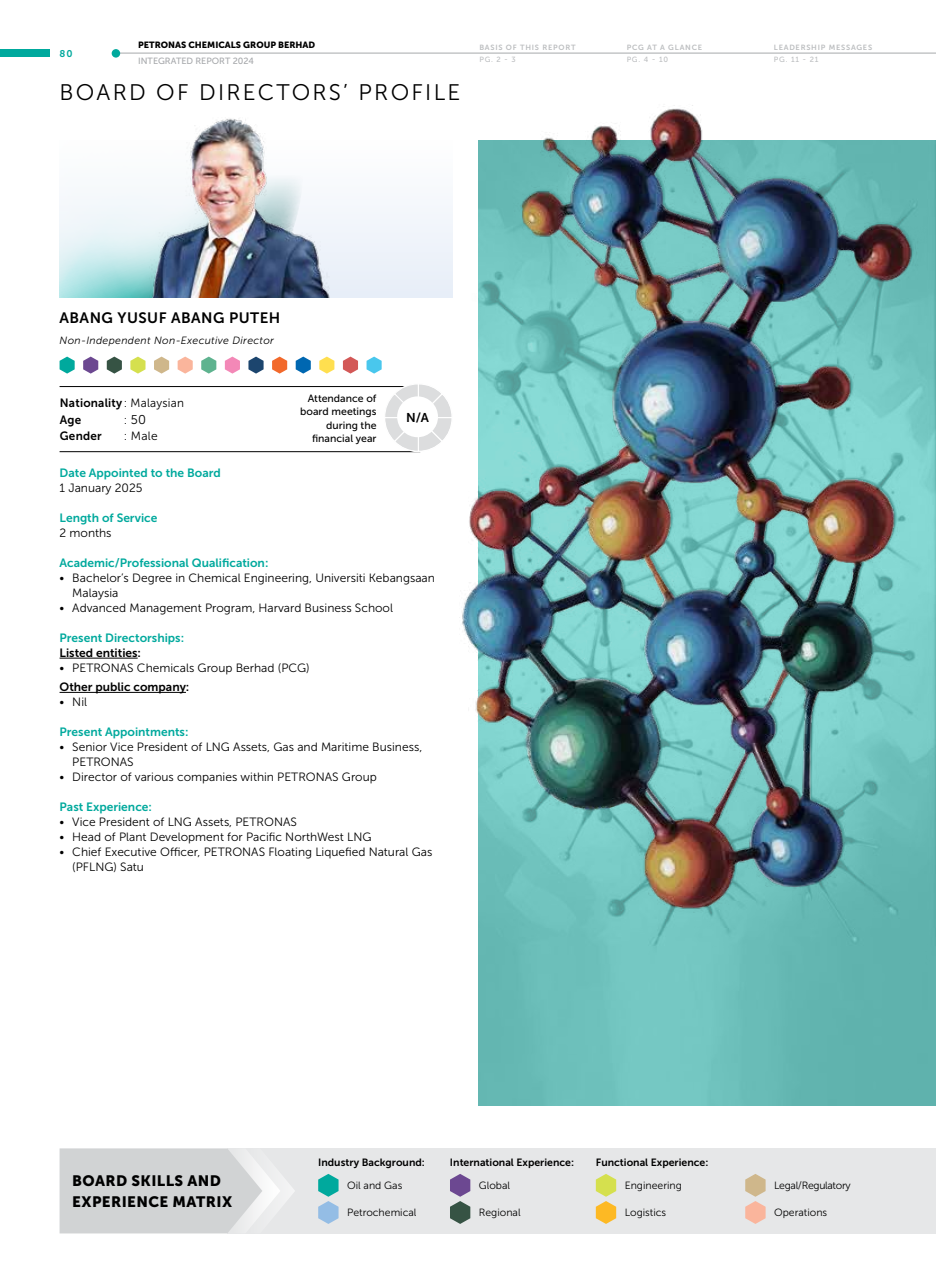
<style>
.page{position:relative;width:936px;height:1276px;background:#fff}
.page>*{position:absolute;margin:0;border:0;box-sizing:border-box;transform-origin:0 0}
.t1{font:22.5px "Museo Sans 300";letter-spacing:.1em;color:#000}
.t2{font:15px/21px "Museo Sans 900";letter-spacing:.025em;color:#000}
.t3{font:15px "Museo Sans 700";letter-spacing:.03em;color:#000}
.t4{font:12.75px "Museo Sans 300";color:#000}
.t5{font:12.75px "Museo Sans 700";color:#000}
.t6{font:12px/15px "Museo Sans 300";color:#000}
.t7{font:12px "Museo Sans 700";color:#00a99d}
.t8{font:12px "Museo Sans 700";color:#000}
.t9{font:12px/16.5px "Museo Sans 700";letter-spacing:.02em;color:#000}
.t10{font:10.5px "Museo Sans 300";color:#000}
.t11{font:10.5px "Museo Sans 700";color:#000}
.t12{font:10.5px/13.5px "Museo Sans 500";color:#000;text-align:right}
.t13{font:italic 10.5px "Museo Sans 300";letter-spacing:.03em;color:#000}
.t14{font:10.5px "Museo Sans 300";letter-spacing:-.03em;color:#000}
.t15{font:9.75px "Museo Sans 700";color:#00a99d}
.t16{font:9px "Museo Sans 900";color:#000}
.t17{font:9px "Museo Sans 500";color:#a7a9ac}
.t18{font:7.5px "Museo Sans 700";letter-spacing:.1em;color:#bcbec0}
.t19{font:7.5px "Museo Sans 500";letter-spacing:.1em;color:#bcbec0}
.s1{font-family:"Museo Sans 300"}
.s2{font-size:12px}
</style>
<div class="page">
<hr style="left:114px;top:53px;width:821px;height:1px;background:#a7a9ac">
<div style="left:0;top:50px;width:50px;height:7px;background:#00a99d"></div>
<div style="left:112px;top:49px;width:8px;height:9px;background:#00a99d;border-radius:50%"></div>
<div style="left:60px;top:140px;width:393px;height:158px;background:#f2f6fb"></div>
<svg style="left:60px;top:140px;width:64px;height:158px"></svg>
<hr style="left:60px;top:386px;width:360px;height:1px;background:#000">
<hr style="left:60px;top:451px;width:360px;height:1px;background:#000">
<hr style="left:60px;top:658px;width:78px;height:1px;background:#000">
<hr style="left:60px;top:692px;width:126px;height:1px;background:#000">
<img style="left:478px;top:140px;width:457px;height:966px">
<img style="left:423px;top:105px;width:510px;height:861px">
<div style="left:228px;top:1148px;width:707px;height:85px;background:#e6e7e8"></div>
<svg style="left:60px;top:1148px;width:235px;height:85px"></svg>
<svg style="left:595px;top:1174px;width:21px;height:50px"></svg>
<svg style="left:745px;top:1174px;width:20px;height:50px"></svg>
<svg style="left:318px;top:1174px;width:20px;height:50px"></svg>
<svg style="left:450px;top:1174px;width:20px;height:50px"></svg>
<svg style="left:60px;top:356px;width:15px;height:17px"></svg>
<svg style="left:83px;top:356px;width:15px;height:17px"></svg>
<svg style="left:107px;top:356px;width:15px;height:17px"></svg>
<svg style="left:130px;top:356px;width:15px;height:17px"></svg>
<svg style="left:154px;top:356px;width:15px;height:17px"></svg>
<svg style="left:178px;top:356px;width:15px;height:17px"></svg>
<svg style="left:201px;top:356px;width:15px;height:17px"></svg>
<svg style="left:225px;top:356px;width:15px;height:17px"></svg>
<svg style="left:296px;top:356px;width:15px;height:17px"></svg>
<svg style="left:248px;top:356px;width:15px;height:17px"></svg>
<svg style="left:319px;top:356px;width:15px;height:17px"></svg>
<svg style="left:272px;top:356px;width:15px;height:17px"></svg>
<svg style="left:343px;top:356px;width:15px;height:17px"></svg>
<svg style="left:366px;top:356px;width:15px;height:17px"></svg>
<svg style="left:384px;top:383px;width:69px;height:69px"></svg>
<div style="left:397px;top:396px;width:41px;height:41px;background:#fff;border-radius:50%"></div>
<img style="left:124px;top:118px;width:231px;height:180px">
<p class="t16" style="left:138px;top:40px;width:178px">PETRONAS CHEMICALS GROUP BERHAD</p>
<p class="t17" style="left:138px;top:56px;width:117px">INTEGRATED REPORT 2024</p>
<p class="t15" style="left:60px;top:48px;width:15px">80</p>
<h1 class="t1" style="left:60px;top:80px;width:402px">BOARD OF DIRECTORS’ PROFILE</h1>
<p class="t18" style="left:479px;top:43px;width:98px">BASIS OF THIS REPORT</p>
<p class="t19" style="left:479px;top:55px;width:38px">PG. 2 - 3</p>
<p class="t18" style="left:626px;top:43px;width:77px">PCG AT A GLANCE</p>
<p class="t19" style="left:626px;top:55px;width:43px">PG. 4 - 10</p>
<p class="t18" style="left:773px;top:43px;width:100px">LEADERSHIP MESSAGES</p>
<p class="t19" style="left:773px;top:55px;width:46px">PG. 11 - 21</p>
<p class="t3" style="left:60px;top:310px;width:222px">ABANG YUSUF ABANG PUTEH</p>
<p class="t13" style="left:60px;top:334px;width:216px">Non-Independent Non-Executive Director</p>
<p class="t12" style="left:300px;top:391px;width:78px">Attendance of board meetings during the financial year</p>
<p class="t9" style="left:60px;top:395px;width:126px">Nationality<span class="s1">: Malaysian<br></span>Age</p>
<p class="t5" style="left:406px;top:410px;width:25px">N/A</p>
<p class="t4" style="left:124px;top:412px;width:24px"><span class="s2">:</span> 50</p>
<p class="t8" style="left:60px;top:429px;width:43px">Gender</p>
<p class="t6" style="left:124px;top:428px;width:36px">: Male</p>
<p class="t7" style="left:60px;top:466px;width:163px">Date Appointed to the Board</p>
<p class="t6" style="left:60px;top:480px;width:85px">1 January 2025</p>
<p class="t7" style="left:60px;top:511px;width:99px">Length of Service</p>
<p class="t6" style="left:60px;top:525px;width:54px">2 months</p>
<p class="t7" style="left:60px;top:556px;width:210px">Academic/Professional Qualification:</p>
<p class="t6" style="left:72px;top:570px;width:364px;text-indent:-13px">• Bachelor’s Degree in Chemical Engineering, Universiti Kebangsaan<br>Malaysia</p>
<p class="t6" style="left:60px;top:600px;width:335px">• Advanced Management Program, Harvard Business School</p>
<p class="t7" style="left:60px;top:631px;width:126px">Present Directorships:</p>
<p class="t8" style="left:60px;top:646px;width:83px">Listed entities:</p>
<p class="t6" style="left:60px;top:660px;width:252px">• PETRONAS Chemicals Group Berhad (PCG)</p>
<p class="t8" style="left:60px;top:680px;width:131px">Other public company:</p>
<p class="t6" style="left:60px;top:694px;width:29px">• Nil</p>
<p class="t7" style="left:60px;top:725px;width:130px">Present Appointments:</p>
<p class="t6" style="left:72px;top:739px;width:351px;text-indent:-13px">• Senior Vice President of LNG Assets, Gas and Maritime Business,<br>PETRONAS</p>
<p class="t6" style="left:60px;top:769px;width:319px">• Director of various companies within PETRONAS Group</p>
<p class="t7" style="left:60px;top:800px;width:94px">Past Experience:</p>
<p class="t6" style="left:60px;top:814px;width:239px">• Vice President of LNG Assets, PETRONAS</p>
<p class="t6" style="left:60px;top:829px;width:313px">• Head of Plant Development for Pacific NorthWest LNG</p>
<p class="t6" style="left:72px;top:844px;width:361px;text-indent:-13px">• Chief Executive Officer, PETRONAS Floating Liquefied Natural Gas (PFLNG) Satu</p>
<p class="t11" style="left:318px;top:1156px;width:108px">Industry Background:</p>
<p class="t11" style="left:450px;top:1156px;width:126px">International Experience:</p>
<p class="t11" style="left:595px;top:1156px;width:114px">Functional Experience:</p>
<p class="t2" style="left:72px;top:1170px;width:161px">BOARD SKILLS AND<br>EXPERIENCE MATRIX</p>
<p class="t10" style="left:347px;top:1180px;width:57px">Oil and Gas</p>
<p class="t10" style="left:624px;top:1180px;width:59px">Engineering</p>
<p class="t14" style="left:774px;top:1180px;width:78px">Legal/Regulatory</p>
<p class="t10" style="left:347px;top:1207px;width:71px">Petrochemical</p>
<p class="t10" style="left:624px;top:1207px;width:43px">Logistics</p>
<p class="t10" style="left:774px;top:1207px;width:55px">Operations</p>
<p class="t10" style="left:479px;top:1180px;width:33px">Global</p>
<p class="t10" style="left:479px;top:1207px;width:43px">Regional</p>
</div>
